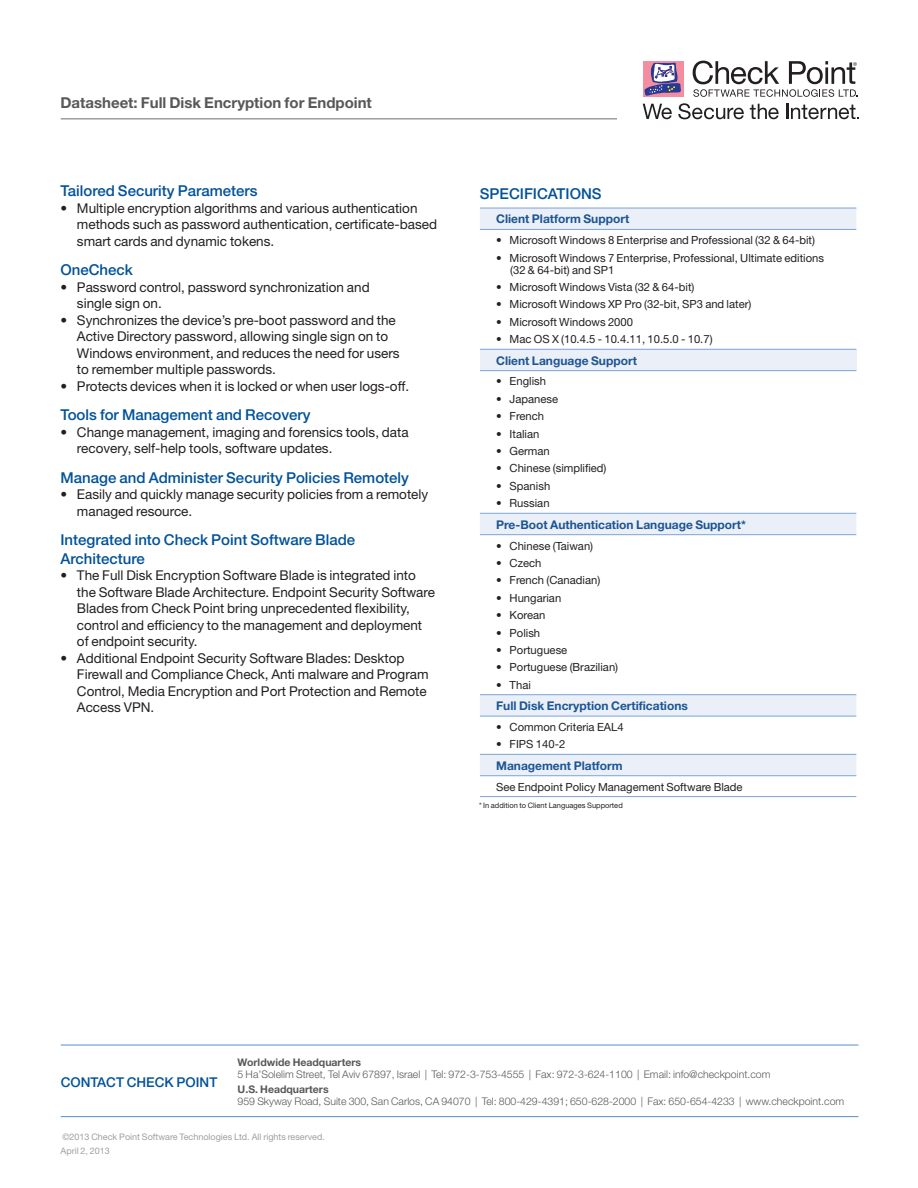
<style>
.page{position:relative;width:918px;height:1188px;background:#fff}
.page>*{position:absolute;margin:0;border:0;box-sizing:border-box;transform-origin:0 0}
.Subhead_1{font:500 15px/18.8px "Helvetica Neue";color:#01529a}
.t1{font:700 15px "Helvetica Neue";color:#57585a}
.t2{font:13.5px/16.5px "Helvetica Neue";color:#231f20}
.t3{font:500 13.5px "Helvetica Neue";color:#01529a}
.table_head{font:700 12px "Helvetica Neue";color:#1d5592}
.table_body_2{font:11.25px/12px "Helvetica Neue";color:#231f20}
.t4{font:300 10.5px "Helvetica Neue";color:#57585a}
.t5{font:700 10.5px "Helvetica Neue";color:#57585a}
.t6{font:9px/14.7px "Helvetica Neue";color:#9d9fa2}
.Body_bulleted{font:7.5px "Helvetica Neue";color:#231f20}
</style>
<div class="page">
<hr style="left:61px;top:118px;width:556px;height:1px;background:#6c6d70">
<div style="left:643px;top:61px;width:41px;height:35px;background:#f48da0"></div>
<svg style="left:644px;top:63px;width:37px;height:33px"></svg>
<svg style="left:643px;top:104px;width:29px;height:15px"></svg>
<svg style="left:678px;top:103px;width:66px;height:16px"></svg>
<svg style="left:750px;top:104px;width:29px;height:15px"></svg>
<svg style="left:786px;top:104px;width:72px;height:15px"></svg>
<svg style="left:693px;top:61px;width:165px;height:36px"></svg>
<hr style="left:61px;top:1116px;width:797px;height:1px;background:#5090cc">
<hr style="left:61px;top:1045px;width:797px;height:1px;background:#5090cc">
<svg style="left:480px;top:209px;width:376px;height:566px"></svg>
<div style="left:480px;top:349px;width:376px;height:22px;background:#ebf0f8"></div>
<hr style="left:480px;top:229px;width:376px;height:1px;background:#7aa5d7">
<hr style="left:480px;top:349px;width:376px;height:1px;background:#7aa5d7">
<hr style="left:480px;top:208px;width:376px;height:1px;background:#7aa5d7">
<hr style="left:480px;top:370px;width:376px;height:1px;background:#7aa5d7">
<hr style="left:480px;top:513px;width:376px;height:1px;background:#7aa5d7">
<hr style="left:480px;top:534px;width:376px;height:1px;background:#7aa5d7">
<hr style="left:480px;top:694px;width:376px;height:1px;background:#7aa5d7">
<hr style="left:480px;top:716px;width:376px;height:1px;background:#7aa5d7">
<hr style="left:480px;top:754px;width:376px;height:1px;background:#7aa5d7">
<hr style="left:480px;top:775px;width:376px;height:1px;background:#7aa5d7">
<hr style="left:480px;top:796px;width:376px;height:1px;background:#7aa5d7">
<p class="t1" style="left:61px;top:94px;width:313px">Datasheet: Full Disk Encryption for Endpoint</p>
<p class="Subhead_1" style="left:60px;top:181px;width:199px">Tailored Security Parameters</p>
<p class="t2" style="left:77px;top:199px;width:362px;text-indent:-16px">• Multiple encryption algorithms and various authentication methods such as password authentication, certificate-based smart cards and dynamic tokens.</p>
<p class="Subhead_1" style="left:60px;top:260px;width:74px">OneCheck</p>
<p class="t2" style="left:77px;top:278px;width:294px;text-indent:-16px">• Password control, password synchronization and single sign on.</p>
<p class="t2" style="left:77px;top:311px;width:324px;text-indent:-16px">• Synchronizes the device’s pre-boot password and the Active Directory password, allowing single sign on to Windows environment, and reduces the need for users to remember multiple passwords.</p>
<p class="t2" style="left:60px;top:377px;width:350px">• Protects devices when it is locked or when user logs-off.</p>
<p class="Subhead_1" style="left:60px;top:405px;width:252px">Tools for Management and Recovery</p>
<p class="t2" style="left:77px;top:423px;width:333px;text-indent:-16px">• Change management, imaging and forensics tools, data recovery, self-help tools, software updates.</p>
<p class="Subhead_1" style="left:60px;top:468px;width:350px">Manage and Administer Security Policies Remotely</p>
<p class="t2" style="left:77px;top:486px;width:353px;text-indent:-16px">• Easily and quickly manage security policies from a remotely managed resource.</p>
<p class="Subhead_1" style="left:60px;top:530px;width:296px">Integrated into Check Point Software Blade<br>Architecture</p>
<p class="t2" style="left:77px;top:567px;width:360px;text-indent:-16px">• The Full Disk Encryption Software Blade is integrated into the Software Blade Architecture. Endpoint Security Software Blades from Check Point bring unprecedented flexibility, control and efficiency to the management and deployment of endpoint security.</p>
<p class="t2" style="left:77px;top:650px;width:353px;text-indent:-16px">• Additional Endpoint Security Software Blades: Desktop Firewall and Compliance Check, Anti malware and Program Control, Media Encryption and Port Protection and Remote Access VPN.</p>
<p class="Subhead_1" style="left:480px;top:184px;width:123px">SPECIFICATIONS</p>
<p class="table_head" style="left:496px;top:212px;width:135px">Client Platform Support</p>
<p class="table_body_2" style="left:496px;top:234px;width:320px">• Microsoft Windows 8 Enterprise and Professional (32 &amp; 64-bit)</p>
<p class="table_body_2" style="left:510px;top:252px;width:315px;text-indent:-14px">• Microsoft Windows 7 Enterprise, Professional, Ultimate editions (32 &amp; 64-bit) and SP1</p>
<p class="table_body_2" style="left:496px;top:281px;width:200px">• Microsoft Windows Vista (32 &amp; 64-bit)</p>
<p class="table_body_2" style="left:496px;top:298px;width:257px">• Microsoft Windows XP Pro (32-bit, SP3 and later)</p>
<p class="table_body_2" style="left:496px;top:316px;width:138px">• Microsoft Windows 2000</p>
<p class="table_body_2" style="left:496px;top:333px;width:218px">• Mac OS X (10.4.5 - 10.4.11, 10.5.0 - 10.7)</p>
<p class="table_head" style="left:496px;top:353px;width:142px">Client Language Support</p>
<p class="table_body_2" style="left:496px;top:375px;width:51px">• English</p>
<p class="table_body_2" style="left:496px;top:393px;width:64px">• Japanese</p>
<p class="table_body_2" style="left:496px;top:410px;width:50px">• French</p>
<p class="table_body_2" style="left:496px;top:428px;width:45px">• Italian</p>
<p class="table_body_2" style="left:496px;top:445px;width:55px">• German</p>
<p class="table_body_2" style="left:496px;top:462px;width:112px">• Chinese (simplified)</p>
<p class="table_body_2" style="left:496px;top:480px;width:56px">• Spanish</p>
<p class="table_body_2" style="left:496px;top:497px;width:55px">• Russian</p>
<p class="table_head" style="left:496px;top:517px;width:251px">Pre-Boot Authentication Language Support*</p>
<p class="table_body_2" style="left:496px;top:539px;width:99px">• Chinese (Taiwan)</p>
<p class="table_body_2" style="left:496px;top:557px;width:47px">• Czech</p>
<p class="table_body_2" style="left:496px;top:574px;width:106px">• French (Canadian)</p>
<p class="table_body_2" style="left:496px;top:592px;width:67px">• Hungarian</p>
<p class="table_body_2" style="left:496px;top:609px;width:51px">• Korean</p>
<p class="table_body_2" style="left:496px;top:626px;width:46px">• Polish</p>
<p class="table_body_2" style="left:496px;top:644px;width:73px">• Portuguese</p>
<p class="table_body_2" style="left:496px;top:661px;width:124px">• Portuguese (Brazilian)</p>
<p class="table_body_2" style="left:496px;top:679px;width:36px">• Thai</p>
<p class="table_head" style="left:496px;top:698px;width:193px">Full Disk Encryption Certifications</p>
<p class="table_body_2" style="left:496px;top:721px;width:129px">• Common Criteria EAL4</p>
<p class="table_body_2" style="left:496px;top:738px;width:71px">• FIPS 140-2</p>
<p class="table_head" style="left:496px;top:758px;width:128px">Management Platform</p>
<p class="table_body_2" style="left:496px;top:780px;width:248px">See Endpoint Policy Management Software Blade</p>
<p class="Body_bulleted" style="left:479px;top:801px;width:145px">* In addition to Client Languages Supported</p>
<p class="t3" style="left:61px;top:1074px;width:158px">CONTACT CHECK POINT</p>
<p class="t5" style="left:238px;top:1056px;width:125px">Worldwide Headquarters</p>
<p class="t4" style="left:238px;top:1068px;width:534px">5 Ha’Solelim Street, Tel Aviv 67897, Israel | Tel: 972-3-753-4555 | Fax: 972-3-624-1100 | Email: info@checkpoint.com</p>
<p class="t5" style="left:238px;top:1083px;width:93px">U.S. Headquarters</p>
<p class="t4" style="left:238px;top:1095px;width:608px">959 Skyway Road, Suite 300, San Carlos, CA 94070 | Tel: 800-429-4391; 650-628-2000 | Fax: 650-654-4233 | www.checkpoint.com</p>
<p class="t6" style="left:61px;top:1129px;width:266px">©2013 Check Point Software Technologies Ltd. All rights reserved.<br>April 2, 2013</p>
</div>
